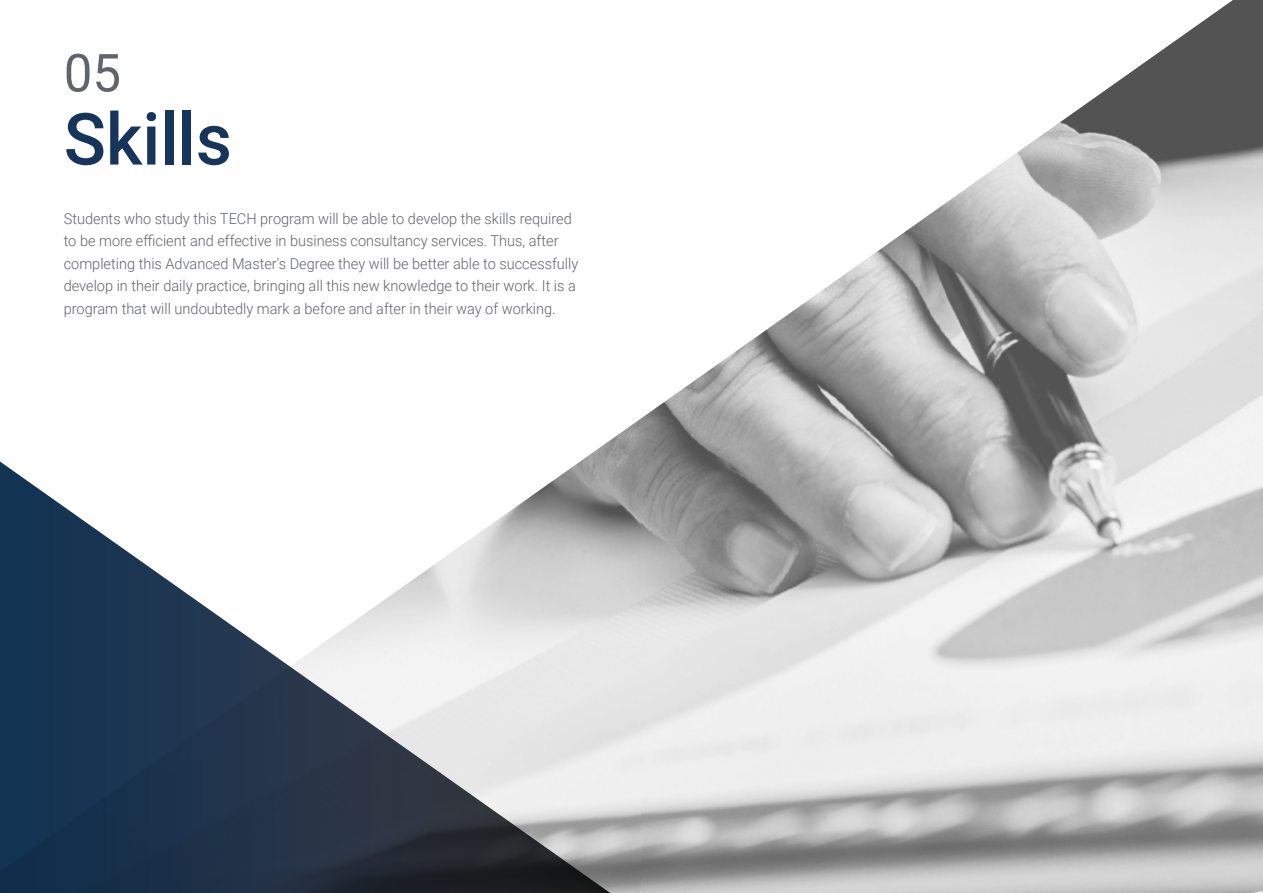
<style>
.page{position:relative;width:1263px;height:893px;background:#fff}
.page>*{position:absolute;margin:0;border:0;box-sizing:border-box;transform-origin:0 0}
.t1{font:500 72px "Roboto";color:#17355b}
.t2{font:52.5px "Roboto";color:#61646a}
.t3{font:300 15px/22.5px "Roboto";color:#61646a}
</style>
<div class="page">
<img style="left:602px;top:0;width:661px;height:893px">
<svg style="left:0;top:446px;width:640px;height:447px"></svg>
<h2 class="t2" style="left:64px;top:36px;width:59px">05</h2>
<h1 class="t1" style="left:64px;top:89px;width:170px">Skills</h1>
<p class="t3" style="left:64px;top:207px;width:516px">Students who study this TECH program will be able to develop the skills required to be more efficient and effective in business consultancy services. Thus, after completing this Advanced Master's Degree they will be better able to successfully develop in their daily practice, bringing all this new knowledge to their work. It is a program that will undoubtedly mark a before and after in their way of working.</p>
</div>
